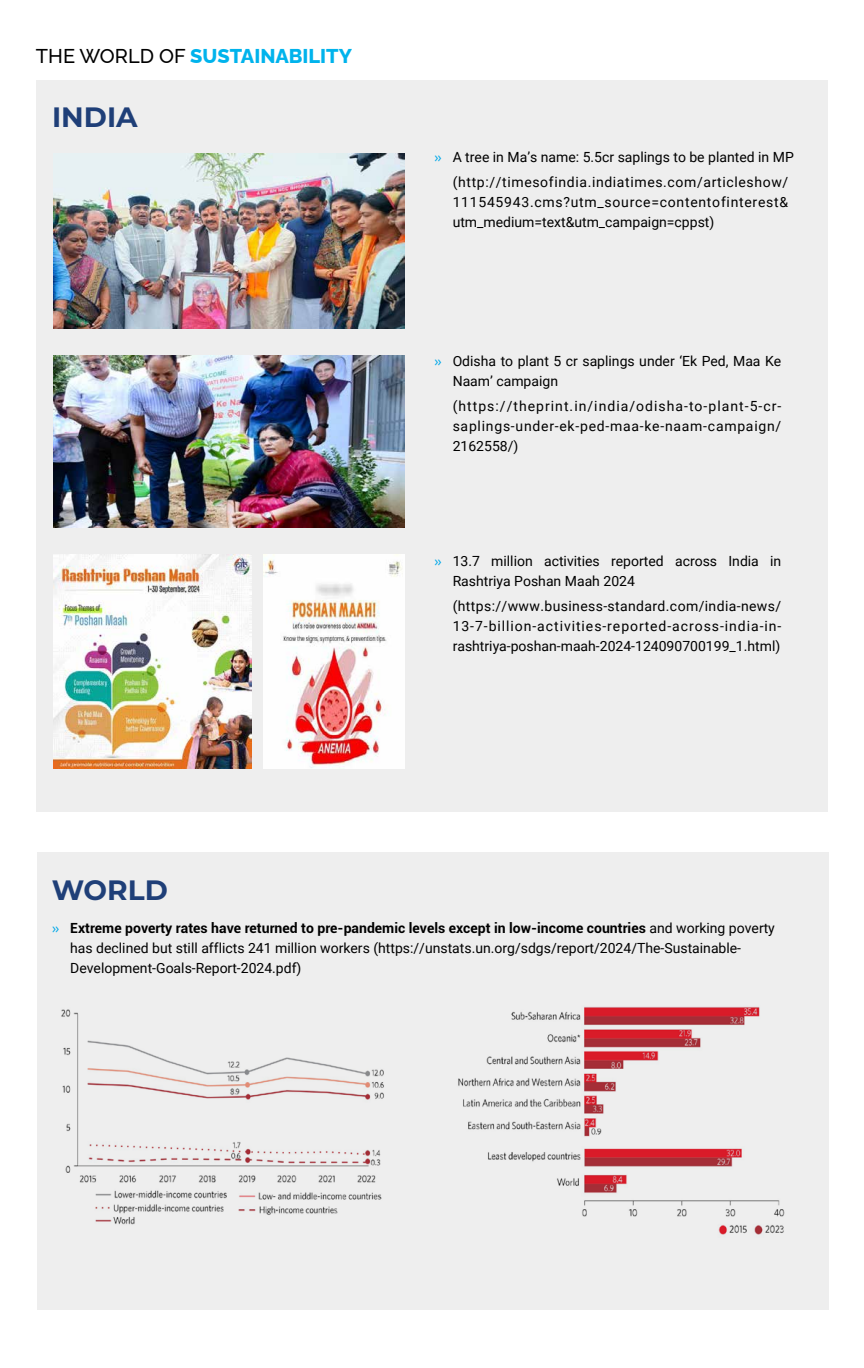
<style>
.page{position:relative;width:864px;height:1368px;background:#fff}
.page>*{position:absolute;margin:0;border:0;box-sizing:border-box;transform-origin:0 0}
.t1{font:700 28px "Montserrat";color:#1f3f78}
.t2{font:800 20px "Raleway";color:#00b3ec}
.t3{font:14px/20px "Roboto";color:#000}
.t4{font:14px/25px "Roboto";letter-spacing:.045em;color:#000}
.t5{font:14px/20px "Roboto";letter-spacing:.05em;color:#000}
.s1{font-weight:500;color:#000}
.s2{font-family:"Gotham";color:#00a8e9}
.s3{font-weight:700}
</style>
<div class="page">
<div style="left:36px;top:80px;width:792px;height:732px;background:#eee"></div>
<div style="left:37px;top:852px;width:792px;height:458px;background:#eee"></div>
<img style="left:54px;top:154px;width:350px;height:174px">
<img style="left:54px;top:356px;width:350px;height:171px">
<img style="left:54px;top:555px;width:198px;height:214px">
<img style="left:264px;top:555px;width:140px;height:213px">
<img style="left:458px;top:1007px;width:327px;height:228px">
<img style="left:61px;top:1009px;width:323px;height:216px">
<h2 class="t2" style="left:36px;top:40px;width:318px"><span class="s1">THE WORLD OF</span> SUSTAINABILITY</h2>
<h1 class="t1" style="left:52px;top:97px;width:87px">INDIA</h1>
<p class="t4" style="left:453px;top:144px;width:343px;text-indent:-19px"><span class="s2">»</span> A tree in Ma’s name: 5.5cr saplings to be planted in MP (http://timesofindia.indiatimes.com/articleshow/</p>
<p class="t5" style="left:453px;top:192px;width:337px">111545943.cms?utm_source=contentofinterest&amp; utm_medium=text&amp;utm_campaign=cppst)</p>
<p class="t3" style="left:453px;top:351px;width:330px;text-indent:-19px"><span class="s2">»</span> Odisha to plant 5 cr saplings under ‘Ek Ped, Maa Ke<br>Naam’ campaign</p>
<p class="t3" style="left:453px;top:396px;width:330px;text-align:justify">(https://theprint.in/india/odisha-to-plant-5-cr&shy;saplings-under-ek-ped-maa-ke-naam-campaign/ 2162558/)</p>
<p class="t3" style="left:453px;top:551px;width:330px;text-indent:-19px"><span class="s2">»</span> 13.7 million activities reported across India in<br>Rashtriya Poshan Maah 2024</p>
<p class="t3" style="left:453px;top:596px;width:330px;text-align:justify">(https://www.business-standard.com/india-news/ 13-7-billion-activities-reported-across-india-in&shy;rashtriya-poshan-maah-2024-124090700199_1.html)</p>
<h1 class="t1" style="left:52px;top:869px;width:118px">WORLD</h1>
<p class="t3" style="left:70px;top:917px;width:706px;text-indent:-19px"><span class="s2">»</span> <span class="s3">Extreme poverty rates have returned to pre-pandemic levels except in low-income countries</span> and working poverty has declined but still afflicts 241 million workers (https://unstats.un.org/sdgs/report/2024/The-Sustainable-<br>Development-Goals-Report-2024.pdf)</p>
</div>
